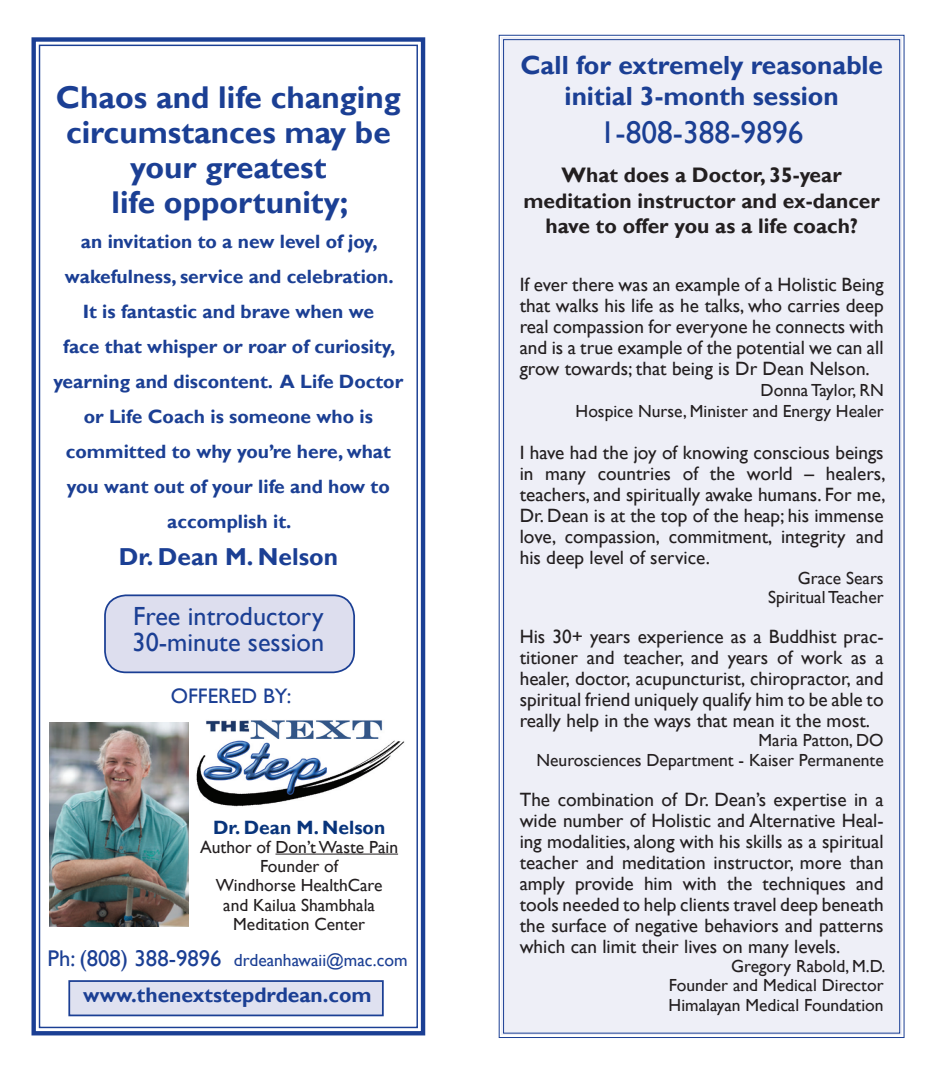
<style>
.page{position:relative;width:945px;height:1071px;background:#fff}
.page>*{position:absolute;margin:0;border:0;box-sizing:border-box;transform-origin:0 0}
.t1{font:700 31.5px/35px "Gill Sans";color:#1b3f94;text-align:center}
.t2{font:31.5px "Gill Sans";color:#1b3f94}
.t3{font:700 26.25px/31.5px "Gill Sans";color:#1b3f94;text-align:center}
.t4{font:26.25px/26.2px "Gill Sans";color:#1b3f94}
.t5{font:700 24.5px "Gill Sans";color:#1b3f94}
.t6{font:700 21px/25.2px "Gill Sans";color:#231f20;text-align:center}
.t7{font:700 21px "Gill Sans";color:#1b3f94}
.t8{font:21px "Gill Sans";color:#1b3f94}
.t9{font:19.25px/21px "Gill Sans";color:#231f20;text-align:justify}
.t10{font:700 19.25px/35px "Gill Sans";color:#1b3f94;text-align:center}
.t11{font:700 19.25px "Gill Sans";color:#08347b}
.t12{font:17.5px/19.2px "Gill Sans";color:#231f20;text-align:center}
.t13{font:17.5px "Gill Sans";color:#1b3f94}
.s1{font-size:22.75px}
</style>
<div class="page">
<div style="left:498px;top:34px;width:407px;height:1004px;background:#eeeff7"></div>
<svg style="left:31px;top:37px;width:395px;height:999px"></svg>
<div style="left:49px;top:707px;width:362px;height:116px;background:#fff"></div>
<img style="left:196px;top:720px;width:209px;height:87px">
<hr style="left:276px;top:854px;width:122px;height:1px;background:#231f20">
<img style="left:50px;top:722px;width:138px;height:205px">
<p class="t1" style="left:56px;top:81px;width:347px">Chaos and life changing circumstances may be your greatest<br>life opportunity;</p>
<p class="t10" style="left:53px;top:225px;width:351px">an invitation to a new level of joy, wakefulness, service and celebration.<br>It is fantastic and brave when we<br>face that whisper or roar of curiosity, yearning and discontent. A Life Doctor or Life Coach is someone who is committed to why you’re here, what you want out of your life and how to accomplish it.</p>
<p class="t5" style="left:119px;top:542px;width:221px">Dr. Dean M. Nelson</p>
<p class="t4" style="left:133px;top:603px;width:193px">Free introductory<br>30-minute session</p>
<p class="t8" style="left:171px;top:684px;width:122px">OFFERED BY:</p>
<p class="t11" style="left:213px;top:815px;width:174px">Dr. Dean M. Nelson</p>
<p class="t12" style="left:200px;top:838px;width:199px">Author of Don’t Waste Pain</p>
<p class="t12" style="left:260px;top:857px;width:80px">Founder of</p>
<p class="t12" style="left:216px;top:876px;width:168px">Windhorse HealthCare</p>
<p class="t12" style="left:223px;top:895px;width:153px">and Kailua Shambhala<br>Meditation Center</p>
<p class="t13" style="left:47px;top:950px;width:362px"><span class="s1">Ph: (808) 388-9896</span> drdeanhawaii@mac.com</p>
<p class="t7" style="left:83px;top:982px;width:290px">www.thenextstepdrdean.com</p>
<p class="t3" style="left:520px;top:50px;width:364px">Call for extremely reasonable initial 3-month session</p>
<p class="t2" style="left:600px;top:114px;width:205px">1-808-388-9896</p>
<p class="t6" style="left:523px;top:163px;width:358px">What does a Doctor, 35-year meditation instructor and ex-dancer have to offer you as a life coach?</p>
<p class="t9" style="left:520px;top:275px;width:366px">If ever there was an example of a Holistic Being that walks his life as he talks, who carries deep real compassion for everyone he connects with and is a true example of the potential we can all grow towards; that being is Dr Dean Nelson.</p>
<p class="t12" style="left:761px;top:381px;width:125px">Donna Taylor, RN</p>
<p class="t12" style="left:576px;top:402px;width:310px">Hospice Nurse, Minister and Energy Healer</p>
<p class="t9" style="left:520px;top:443px;width:367px">I have had the joy of knowing conscious beings in many countries of the world – healers, teachers, and spiritually awake humans. For me, Dr. Dean is at the top of the heap; his immense love, compassion, commitment, integrity and his deep level of service.</p>
<p class="t12" style="left:798px;top:568px;width:87px">Grace Sears</p>
<p class="t12" style="left:768px;top:588px;width:117px">Spiritual Teacher</p>
<p class="t9" style="left:520px;top:626px;width:365px">His 30+ years experience as a Buddhist prac&shy;titioner and teacher, and years of work as a healer, doctor, acupuncturist, chiropractor, and spiritual friend uniquely qualify him to be able to really help in the ways that mean it the most.</p>
<p class="t12" style="left:759px;top:731px;width:127px">Maria Patton, DO</p>
<p class="t12" style="left:537px;top:750px;width:349px">Neurosciences Department - Kaiser Permanente</p>
<p class="t9" style="left:520px;top:789px;width:366px">The combination of Dr. Dean’s expertise in a wide number of Holistic and Alternative Heal&shy;ing modalities, along with his skills as a spiritual teacher and meditation instructor, more than amply provide him with the techniques and tools needed to help clients travel deep beneath the surface of negative behaviors and patterns which can limit their lives on many levels.</p>
<p class="t12" style="left:731px;top:957px;width:156px">Gregory Rabold, M.D.</p>
<p class="t12" style="left:669px;top:976px;width:216px">Founder and Medical Director</p>
<p class="t12" style="left:669px;top:995px;width:217px">Himalayan Medical Foundation</p>
</div>
